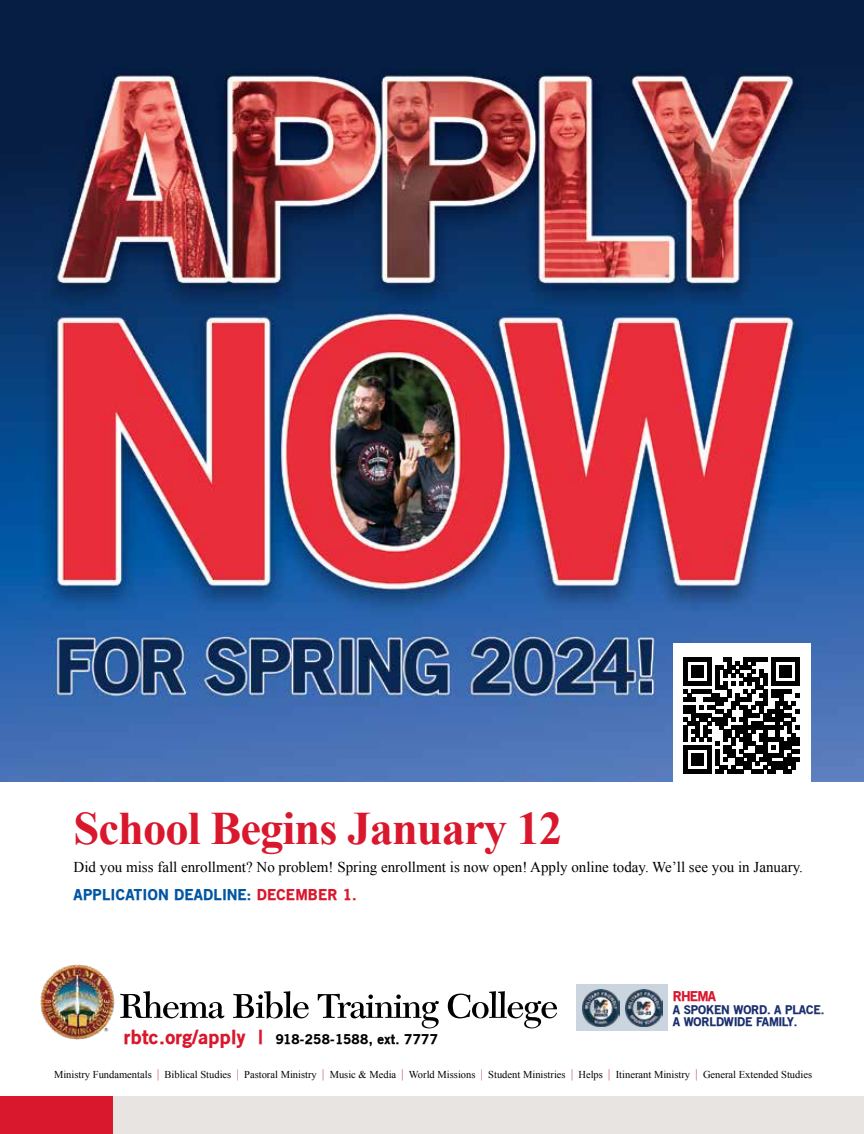
<style>
.page{position:relative;width:864px;height:1134px;background:#fff}
.page>*{position:absolute;margin:0;border:0;box-sizing:border-box;transform-origin:0 0}
.t1{font:700 46.5px "Times New Roman";letter-spacing:-.02em;color:#d9172d}
.t2{font:15px "Times New Roman";color:#000}
.t3{font:900 15px "Old Sans";letter-spacing:.02em;color:#0056a2}
.t4{font:900 13.5px "Old Sans";letter-spacing:.02em;color:#000}
.t5{font:900 13.5px "Old Sans";letter-spacing:-.05em;color:#d9172d}
.t6{font:900 12px/12.9px "Old Sans";letter-spacing:-.005em;color:#1b306c}
.t7{font:10.5px "Times New Roman";color:#000}
.s1{color:#d9172d}
.s2{font-size:19.5px;color:#d9172d}
.s3{font-size:12.6px;color:#b72127}
</style>
<div class="page">
<img style="left:0;top:0;width:864px;height:781px">
<div style="left:103px;top:1096px;width:761px;height:38px;background:#e8e4e1"></div>
<div style="left:0;top:1096px;width:113px;height:38px;background:#d9172d"></div>
<img style="left:40px;top:964px;width:75px;height:76px">
<svg style="left:120px;top:991px;width:437px;height:37px"></svg>
<div style="left:576px;top:984px;width:92px;height:47px;background:#cbd5e0"></div>
<img style="left:582px;top:989px;width:37px;height:37px">
<img style="left:626px;top:989px;width:37px;height:37px">
<div style="left:673px;top:643px;width:138px;height:149px;background:#fff"></div>
<svg style="left:683px;top:658px;width:117px;height:116px"></svg>
<h1 class="t1" style="left:74px;top:796px;width:490px">School Begins January 12</h1>
<h2 class="t2" style="left:74px;top:857px;width:731px">Did you miss fall enrollment? No problem! Spring enrollment is now open! Apply online today. We’ll see you in January.</h2>
<h2 class="t3" style="left:74px;top:886px;width:285px">APPLICATION DEADLINE: <span class="s1">DECEMBER 1.</span></h2>
<p class="t4" style="left:124px;top:1031px;width:316px"><span class="s2">rbtc.org/apply |</span> 918-258-1588, ext. 7777</p>
<p class="t5" style="left:673px;top:987px;width:45px">RHEMA</p>
<p class="t6" style="left:673px;top:1003px;width:153px">A SPOKEN WORD. A PLACE.<br>A WORLDWIDE FAMILY.</p>
<p class="t7" style="left:54px;top:1067px;width:760px">Ministry Fundamentals <span class="s3">|</span> Biblical Studies <span class="s3">|</span> Pastoral Ministry <span class="s3">|</span> Music &amp; Media <span class="s3">|</span> World Missions <span class="s3">|</span> Student Ministries <span class="s3">|</span> Helps <span class="s3">|</span> Itinerant Ministry <span class="s3">|</span> General Extended Studies</p>
</div>
